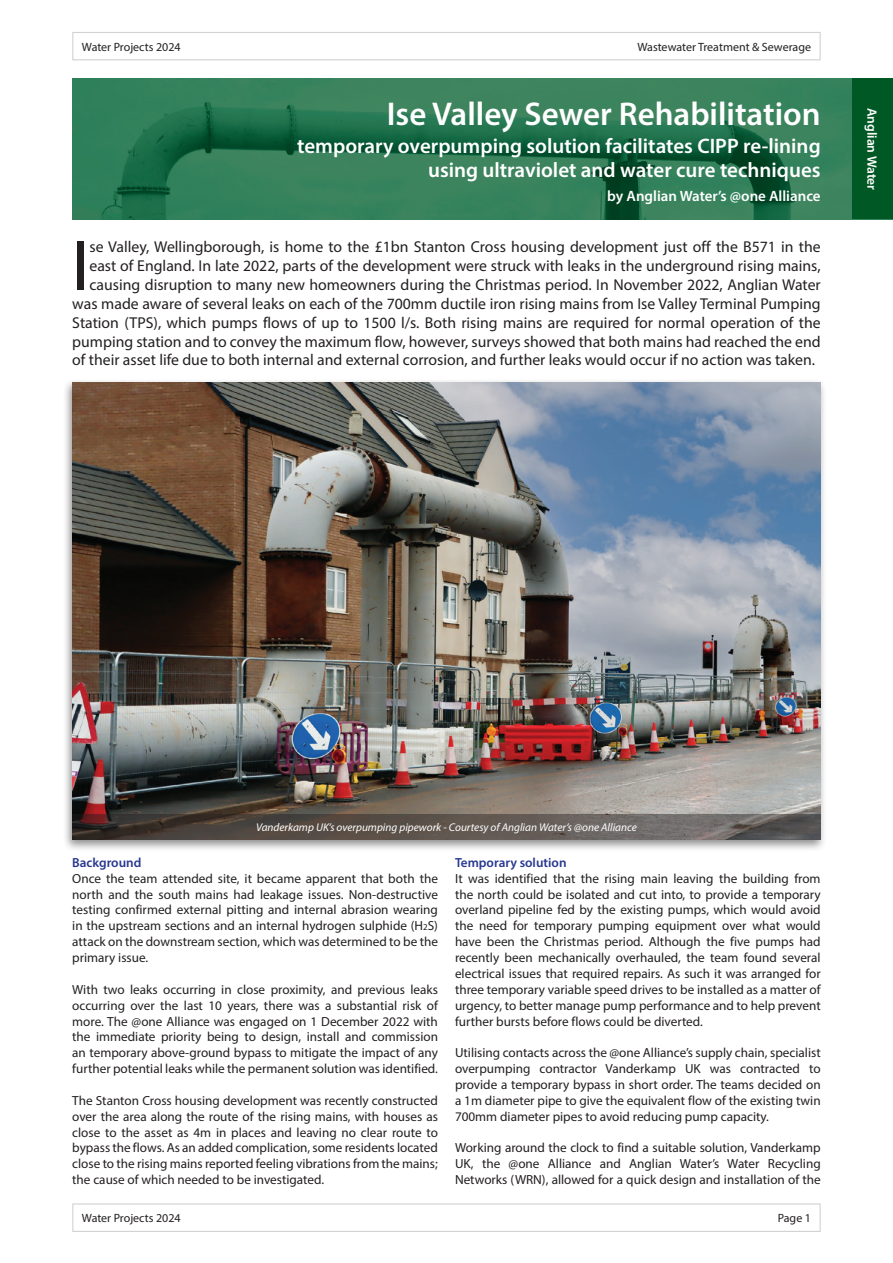
<style>
.page{position:relative;width:893px;height:1263px;background:#fff}
.page>*{position:absolute;margin:0;border:0;box-sizing:border-box;transform-origin:0 0}
.Intro{font:71.85px "Myriad Pro";color:#231f20}
.t1{font:600 33px "Myriad Pro";color:#fff}
.Sub-title{font:600 21px/24px "Myriad Pro";color:#fff;text-align:right}
.Intro-2{font:15.75px "Myriad Pro";color:#231f20}
.By_line{font:600 15px "Myriad Pro";color:#fff}
.t2{font:600 13.5px "Myriad Pro";color:#fff}
.Body_text{font:13.2px/15.9px "Myriad Pro";color:#231f20;text-align:justify}
.Sub-heads{font:600 13.2px "Myriad Pro";color:#283890}
.Header___Footer{font:12px "Myriad Pro";color:#231f20}
.t3{font:italic 11.25px "Myriad Pro";color:#fff}
.s1{font-size:9px}
</style>
<div class="page">
<div style="left:62px;top:378px;width:765px;height:474px;background:#231f20;opacity:.5"></div>
<img style="left:72px;top:383px;width:749px;height:431px">
<div style="left:72px;top:32px;width:749px;height:28px;border:1px solid #d1d2d4"></div>
<img style="left:72px;top:79px;width:780px;height:140px">
<svg style="left:72px;top:814px;width:749px;height:26px;background:#59514c"></svg>
<div style="left:72px;top:1203px;width:749px;height:29px;border:1px solid #d1d2d4"></div>
<div style="left:852px;top:79px;width:41px;height:140px;background:#005824"></div>
<p class="Header___Footer" style="left:82px;top:39px;width:100px">Water Projects 2024</p>
<p class="Header___Footer" style="left:637px;top:39px;width:175px">Wastewater Treatment &amp; Sewerage</p>
<p class="t1" style="left:387px;top:93px;width:435px">Ise Valley Sewer Rehabilitation</p>
<p class="Sub-title" style="left:297px;top:134px;width:525px">temporary overpumping solution facilitates CIPP re-lining using ultraviolet and water cure techniques</p>
<p class="By_line" style="left:607px;top:187px;width:215px">by Anglian Water’s @one Alliance</p>
<p class="Intro" style="left:72px;top:221px;width:19px">I</p>
<p class="Intro-2" style="left:89px;top:237px;width:733px">se Valley, Wellingborough, is home to the £1bn Stanton Cross housing development just off the B571 in the</p>
<p class="Intro-2" style="left:89px;top:256px;width:733px">east of England. In late 2022, parts of the development were struck with leaks in the underground rising mains,</p>
<p class="Intro-2" style="left:89px;top:275px;width:733px">causing disruption to many new homeowners during the Christmas period. In November 2022, Anglian Water</p>
<p class="Intro-2" style="left:72px;top:294px;width:750px">was made aware of several leaks on each of the 700mm ductile iron rising mains from Ise Valley Terminal Pumping</p>
<p class="Intro-2" style="left:72px;top:313px;width:750px">Station (TPS), which pumps flows of up to 1500 l/s. Both rising mains are required for normal operation of the</p>
<p class="Intro-2" style="left:72px;top:332px;width:750px">pumping station and to convey the maximum flow, however, surveys showed that both mains had reached the end</p>
<p class="Intro-2" style="left:72px;top:350px;width:744px">of their asset life due to both internal and external corrosion, and further leaks would occur if no action was taken.</p>
<p class="t2" style="left:881px;top:108px;width:84px;rotate:90deg">Anglian Water</p>
<p class="t3" style="left:256px;top:821px;width:382px">Vanderkamp UK’s overpumping pipework - Courtesy of Anglian Water’s @one Alliance</p>
<p class="Sub-heads" style="left:455px;top:854px;width:113px">Temporary solution</p>
<p class="Body_text" style="left:455px;top:870px;width:367px">It was identified that the rising main leaving the building from the north could be isolated and cut into, to provide a temporary overland pipeline fed by the existing pumps, which would avoid the need for temporary pumping equipment over what would have been the Christmas period. Although the five pumps had recently been mechanically overhauled, the team found several electrical issues that required repairs. As such it was arranged for three temporary variable speed drives to be installed as a matter of urgency, to better manage pump performance and to help prevent further bursts before flows could be diverted.</p>
<p class="Body_text" style="left:455px;top:1045px;width:367px">Utilising contacts across the @one Alliance’s supply chain, specialist overpumping contractor Vanderkamp UK was contracted to provide a temporary bypass in short order. The teams decided on a 1m diameter pipe to give the equivalent flow of the existing twin 700mm diameter pipes to avoid reducing pump capacity.</p>
<p class="Body_text" style="left:455px;top:1140px;width:367px">Working around the clock to find a suitable solution, Vanderkamp UK, the @one Alliance and Anglian Water’s Water Recycling Networks (WRN), allowed for a quick design and installation of the</p>
<p class="Sub-heads" style="left:72px;top:854px;width:71px">Background</p>
<p class="Body_text" style="left:72px;top:870px;width:367px">Once the team attended site, it became apparent that both the north and the south mains had leakage issues. Non-destructive testing confirmed external pitting and internal abrasion wearing in the upstream sections and an internal hydrogen sulphide (H<span class="s1">2</span>S) attack on the downstream section, which was determined to be the primary issue.</p>
<p class="Body_text" style="left:72px;top:981px;width:367px">With two leaks occurring in close proximity, and previous leaks occurring over the last 10 years, there was a substantial risk of more. The @one Alliance was engaged on 1 December 2022 with the immediate priority being to design, install and commission an temporary above-ground bypass to mitigate the impact of any further potential leaks while the permanent solution was identified.</p>
<p class="Body_text" style="left:72px;top:1092px;width:367px">The Stanton Cross housing development was recently constructed over the area along the route of the rising mains, with houses as close to the asset as 4m in places and leaving no clear route to bypass the flows. As an added complication, some residents located close to the rising mains reported feeling vibrations from the mains; the cause of which needed to be investigated.</p>
<p class="Header___Footer" style="left:82px;top:1211px;width:100px">Water Projects 2024</p>
<p class="Header___Footer" style="left:778px;top:1211px;width:35px">Page 1</p>
</div>
